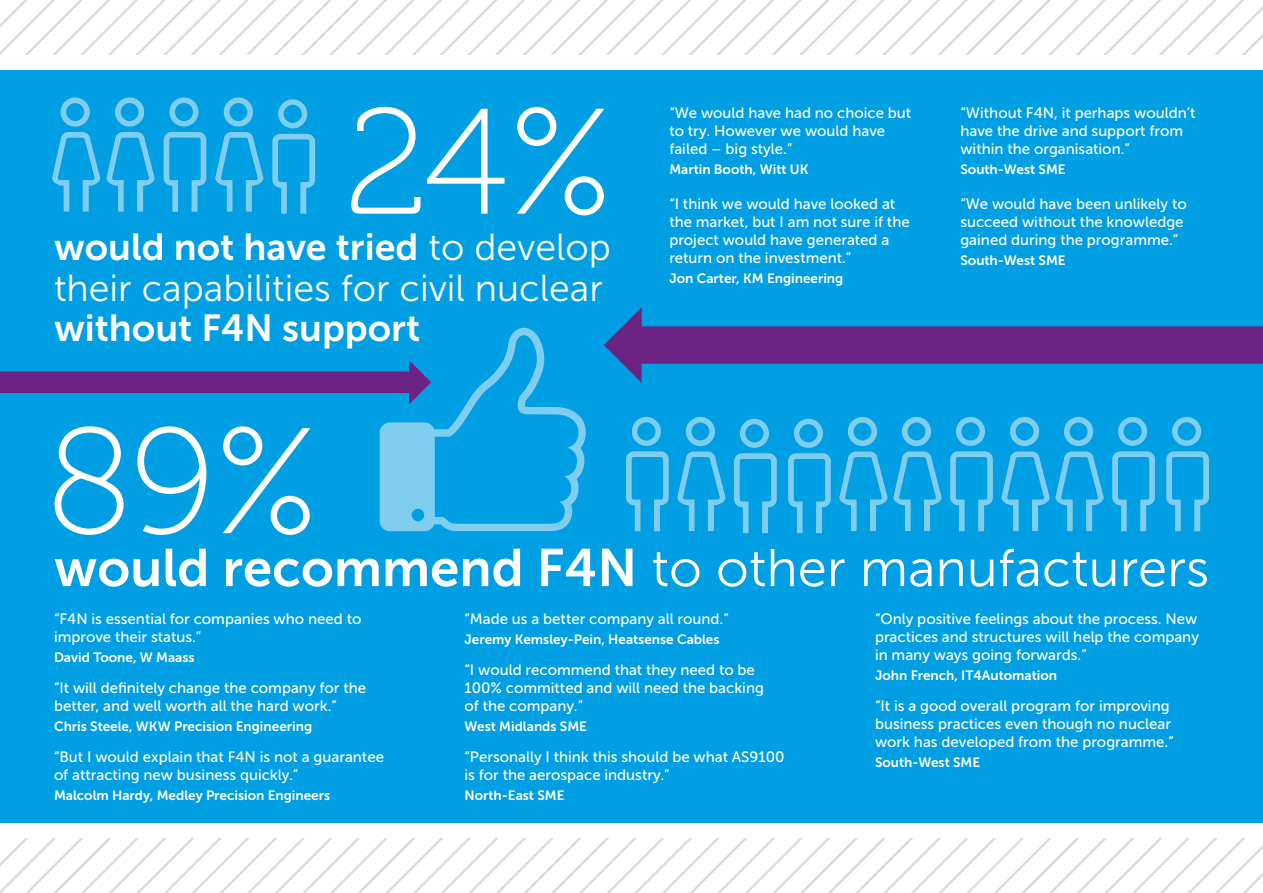
<style>
.page{position:relative;width:1263px;height:893px;background:#fff}
.page>*{position:absolute;margin:0;border:0;box-sizing:border-box;transform-origin:0 0}
.t1{font:150px "Museo 100";color:#fff}
.t2{font:52.65px "Museo Sans 300";color:#fff}
.t3{font:37.5px "Museo Sans 700";color:#fff}
.t4{font:37.5px "Museo Sans 300";color:#fff}
.t5{font:15px/18px "Museo Sans 500";color:#fff}
.t6{font:13.5px "Museo Sans 700";color:#fff}
.s1{font-family:"Museo Sans 300"}
.s2{font-family:"Museo Sans 700"}
</style>
<div class="page">
<svg style="left:266px;top:0;width:28px;height:54px"></svg>
<svg style="left:294px;top:0;width:28px;height:54px"></svg>
<svg style="left:322px;top:0;width:27px;height:54px"></svg>
<svg style="left:349px;top:0;width:28px;height:54px"></svg>
<svg style="left:377px;top:0;width:28px;height:54px"></svg>
<svg style="left:405px;top:0;width:27px;height:54px"></svg>
<svg style="left:432px;top:0;width:831px;height:54px"></svg>
<div style="left:0;top:70px;width:1263px;height:753px;background:#009fe3"></div>
<svg style="left:604px;top:307px;width:659px;height:76px"></svg>
<svg style="left:266px;top:839px;width:28px;height:54px"></svg>
<svg style="left:294px;top:839px;width:28px;height:54px"></svg>
<svg style="left:322px;top:839px;width:941px;height:54px"></svg>
<svg style="left:169px;top:97px;width:29px;height:29px"></svg>
<svg style="left:164px;top:132px;width:42px;height:80px"></svg>
<svg style="left:106px;top:97px;width:49px;height:115px"></svg>
<svg style="left:278px;top:99px;width:29px;height:29px"></svg>
<svg style="left:272px;top:134px;width:43px;height:80px"></svg>
<svg style="left:52px;top:97px;width:48px;height:115px"></svg>
<svg style="left:215px;top:97px;width:48px;height:115px"></svg>
<svg style="left:626px;top:417px;width:43px;height:114px"></svg>
<svg style="left:734px;top:419px;width:43px;height:114px"></svg>
<svg style="left:1112px;top:417px;width:43px;height:114px"></svg>
<svg style="left:1001px;top:417px;width:103px;height:114px"></svg>
<svg style="left:1166px;top:417px;width:43px;height:114px"></svg>
<svg style="left:950px;top:417px;width:43px;height:114px"></svg>
<svg style="left:893px;top:417px;width:48px;height:114px"></svg>
<svg style="left:839px;top:417px;width:48px;height:114px"></svg>
<svg style="left:677px;top:417px;width:48px;height:114px"></svg>
<svg style="left:788px;top:419px;width:43px;height:114px"></svg>
<svg style="left:0;top:328px;width:586px;height:203px"></svg>
<div style="left:380px;top:422px;width:55px;height:109px;background:#7fcef0;border-radius:10px"></div>
<div style="left:412px;top:509px;width:12px;height:12px;background:#009fe3;border-radius:50%"></div>
<h1 class="t1" style="left:344px;top:83px;width:271px">24%</h1>
<h3 class="t3" style="left:54px;top:226px;width:558px">would not have tried <span class="s1">to develop</span></h3>
<h3 class="t4" style="left:54px;top:268px;width:550px">their capabilities for civil nuclear</h3>
<h3 class="t3" style="left:54px;top:307px;width:368px">without F4N support</h3>
<h1 class="t1" style="left:47px;top:402px;width:274px">89%</h1>
<p class="t5" style="left:669px;top:103px;width:243px">“We would have had no choice but to try. However we would have failed – big style.”</p>
<p class="t6" style="left:669px;top:162px;width:141px">Martin Booth, Witt UK</p>
<p class="t5" style="left:669px;top:195px;width:242px">“I think we would have looked at the market, but I am not sure if the project would have generated a return on the investment.”</p>
<p class="t6" style="left:669px;top:271px;width:176px">Jon Carter, KM Engineering</p>
<p class="t5" style="left:960px;top:103px;width:236px">“Without F4N, it perhaps wouldn’t have the drive and support from within the organisation.”</p>
<p class="t6" style="left:960px;top:162px;width:107px">South-West SME</p>
<p class="t5" style="left:960px;top:195px;width:228px">“We would have been unlikely to succeed without the knowledge gained during the programme.”</p>
<p class="t6" style="left:960px;top:253px;width:107px">South-West SME</p>
<h2 class="t2" style="left:54px;top:540px;width:1157px"><span class="s2">would recommend F4N</span> to other manufacturers</h2>
<p class="t5" style="left:54px;top:609px;width:309px">“F4N is essential for companies who need to improve their status.”</p>
<p class="t6" style="left:54px;top:650px;width:142px">David Toone, W Maass</p>
<p class="t5" style="left:54px;top:679px;width:314px">“It will definitely change the company for the better, and well worth all the hard work.”</p>
<p class="t6" style="left:54px;top:719px;width:260px">Chris Steele, WKW Precision Engineering</p>
<p class="t5" style="left:54px;top:748px;width:331px">“But I would explain that F4N is not a guarantee of attracting new business quickly.”</p>
<p class="t6" style="left:54px;top:788px;width:278px">Malcolm Hardy, Medley Precision Engineers</p>
<p class="t5" style="left:464px;top:609px;width:266px">“Made us a better company all round.”</p>
<p class="t6" style="left:464px;top:632px;width:257px">Jeremy Kemsley-Pein, Heatsense Cables</p>
<p class="t5" style="left:464px;top:661px;width:301px">“I would recommend that they need to be<br>100% committed and will need the backing of the company.”</p>
<p class="t6" style="left:464px;top:719px;width:124px">West Midlands SME</p>
<p class="t5" style="left:464px;top:748px;width:322px">“Personally I think this should be what AS9100 is for the aerospace industry.”</p>
<p class="t6" style="left:464px;top:788px;width:101px">North-East SME</p>
<p class="t5" style="left:875px;top:609px;width:325px;text-align:justify">“Only positive feelings about the process. New practices and structures will help the company in many ways going forwards.”</p>
<p class="t6" style="left:875px;top:668px;width:184px">John French, IT4Automation</p>
<p class="t5" style="left:875px;top:697px;width:300px">“It is a good overall program for improving business practices even though no nuclear work has developed from the programme.”</p>
<p class="t6" style="left:875px;top:755px;width:107px">South-West SME</p>
</div>
